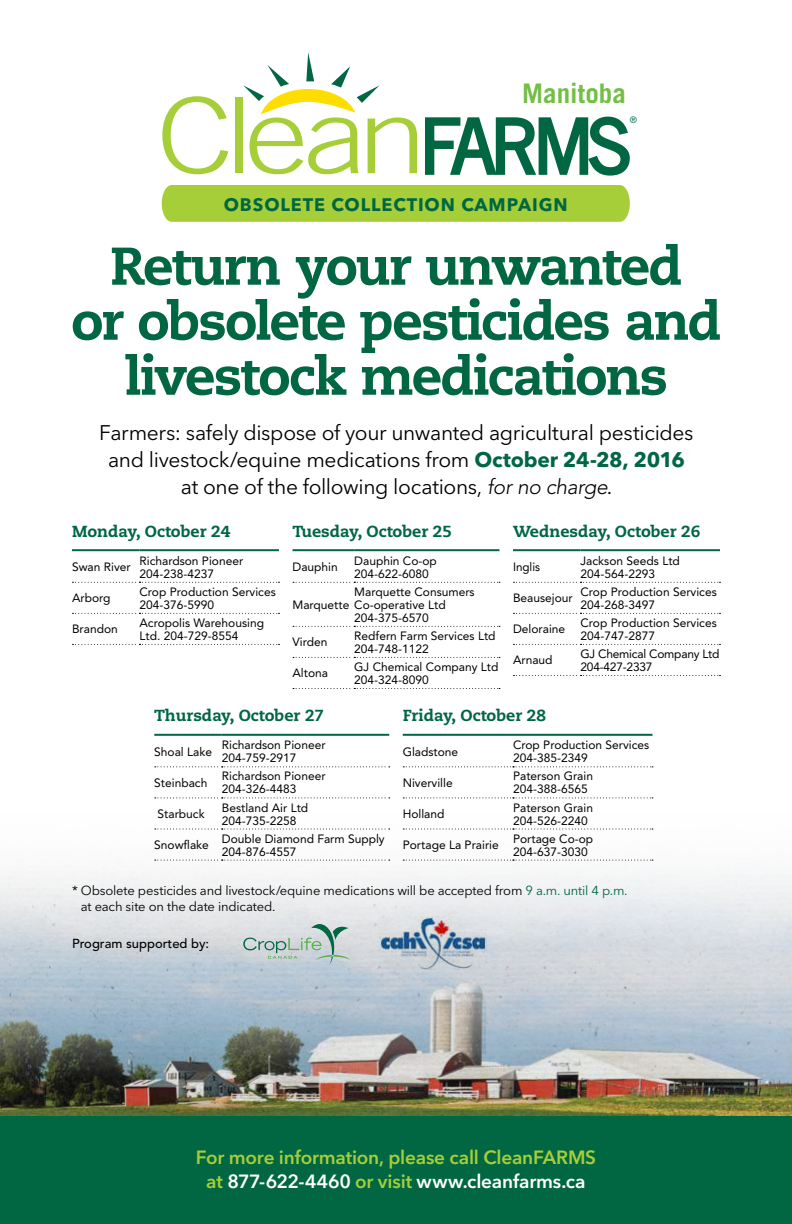
<style>
.page{position:relative;width:792px;height:1224px;background:#fff}
.page>*{position:absolute;margin:0;border:0;box-sizing:border-box;transform-origin:0 0}
.t1{font:800 53px/55px "Caecilia LT Std";letter-spacing:-.04em;color:#006742;text-align:center}
.t2{font:700 27px "Trade Gothic LT Std";color:#72bf44}
.t3{font:21px/27px "Avenir Next LT Pro";letter-spacing:-.015em;color:#000;text-align:center}
.t4{font:600 19px/24px "Avenir Next LT Pro";letter-spacing:-.01em;color:#a6ce39;text-align:center}
.t5{font:700 18px "Avenir Next LT Pro";letter-spacing:.05em;color:#006742}
.t6{font:800 16px "Caecilia LT Std";color:#006742}
.t7{font:13px/16px "Avenir Next LT Pro";letter-spacing:-.015em;color:#000}
.t8{font:500 13px "Avenir LT Std";color:#000}
.t9{font:12px/13px "Avenir LT Std";color:#000}
.t10{font:12px/13px "Avenir LT Std";letter-spacing:-.02em;color:#000}
.t11{font:9px "Trade Gothic LT Std";color:#006742}
.s1{font-weight:700;color:#006742}
.s2{font-family:"Avenir LT Std";font-weight:300;font-style:italic}
.s3{color:#006742}
.s4{color:#fff}
</style>
<div class="page">
<img style="left:0;top:858px;width:792px;height:258px">
<div style="left:0;top:1116px;width:792px;height:108px;background:#006742"></div>
<div style="left:235px;top:97px;width:8px;height:76px;background:#a6ce39"></div>
<svg style="left:162px;top:96px;width:66px;height:78px"></svg>
<svg style="left:425px;top:116px;width:205px;height:60px"></svg>
<svg style="left:243px;top:52px;width:174px;height:122px"></svg>
<div style="left:162px;top:185px;width:468px;height:37px;background:#a6ce39"></div>
<hr style="left:72px;top:549px;width:68px;height:2px;background:#006742">
<hr style="left:140px;top:549px;width:139px;height:2px;background:#006742">
<svg style="left:72px;top:582px;width:207px;height:1px"></svg>
<svg style="left:72px;top:613px;width:207px;height:1px"></svg>
<svg style="left:72px;top:644px;width:207px;height:1px"></svg>
<hr style="left:292px;top:549px;width:62px;height:2px;background:#006742">
<hr style="left:354px;top:549px;width:145px;height:2px;background:#006742">
<svg style="left:293px;top:582px;width:207px;height:1px"></svg>
<svg style="left:293px;top:626px;width:207px;height:1px"></svg>
<svg style="left:293px;top:657px;width:207px;height:1px"></svg>
<svg style="left:293px;top:688px;width:207px;height:1px"></svg>
<hr style="left:513px;top:549px;width:67px;height:2px;background:#006742">
<hr style="left:580px;top:549px;width:140px;height:2px;background:#006742">
<svg style="left:514px;top:582px;width:207px;height:1px"></svg>
<svg style="left:514px;top:613px;width:207px;height:1px"></svg>
<svg style="left:514px;top:644px;width:207px;height:1px"></svg>
<svg style="left:514px;top:675px;width:207px;height:1px"></svg>
<hr style="left:154px;top:734px;width:68px;height:2px;background:#006742">
<hr style="left:222px;top:734px;width:167px;height:2px;background:#006742">
<svg style="left:155px;top:766px;width:235px;height:1px"></svg>
<svg style="left:155px;top:797px;width:235px;height:1px"></svg>
<svg style="left:155px;top:829px;width:235px;height:1px"></svg>
<svg style="left:155px;top:860px;width:235px;height:1px"></svg>
<hr style="left:403px;top:734px;width:110px;height:2px;background:#006742">
<hr style="left:513px;top:734px;width:139px;height:2px;background:#006742">
<svg style="left:403px;top:766px;width:250px;height:1px"></svg>
<svg style="left:403px;top:797px;width:250px;height:1px"></svg>
<svg style="left:403px;top:829px;width:250px;height:1px"></svg>
<svg style="left:403px;top:860px;width:250px;height:1px"></svg>
<img style="left:379px;top:917px;width:107px;height:52px">
<svg style="left:243px;top:924px;width:108px;height:40px"></svg>
<h2 class="t2" style="left:522px;top:77px;width:105px">Manitoba</h2>
<h3 class="t5" style="left:224px;top:194px;width:345px">OBSOLETE COLLECTION CAMPAIGN</h3>
<p class="t11" style="left:630px;top:114px;width:9px">®</p>
<h1 class="t1" style="left:71px;top:239px;width:652px">Return your unwanted<br>or obsolete pesticides and livestock medications</h1>
<h3 class="t3" style="left:99px;top:419px;width:596px">Farmers: safely dispose of your unwanted agricultural pesticides and livestock/equine medications from <span class="s1">October 24-28, 2016 </span>at one of the following locations, <span class="s2">for no charge</span>.</h3>
<h3 class="t6" style="left:72px;top:521px;width:160px">Monday, October 24</h3>
<p class="t9" style="left:72px;top:561px;width:60px">Swan River</p>
<p class="t9" style="left:140px;top:554px;width:105px">Richardson Pioneer<br>204-238-4237</p>
<p class="t9" style="left:72px;top:592px;width:40px">Arborg</p>
<p class="t9" style="left:140px;top:585px;width:138px">Crop Production Services<br>204-376-5990</p>
<p class="t9" style="left:72px;top:623px;width:47px">Brandon</p>
<p class="t9" style="left:140px;top:616px;width:126px">Acropolis Warehousing<br>Ltd. 204-729-8554</p>
<h3 class="t6" style="left:292px;top:521px;width:161px">Tuesday, October 25</h3>
<p class="t9" style="left:292px;top:561px;width:47px">Dauphin</p>
<p class="t9" style="left:354px;top:554px;width:84px">Dauphin Co-op<br>204-622-6080</p>
<p class="t9" style="left:292px;top:598px;width:155px">Marquette Co-operative Ltd</p>
<p class="t9" style="left:354px;top:579px;width:122px;line-height:26px">Marquette Consumers<br>204-375-6570</p>
<p class="t9" style="left:292px;top:636px;width:36px">Virden</p>
<p class="t9" style="left:354px;top:629px;width:143px">Redfern Farm Services Ltd<br>204-748-1122</p>
<p class="t9" style="left:292px;top:667px;width:37px">Altona</p>
<p class="t9" style="left:354px;top:660px;width:146px">GJ Chemical Company Ltd<br>204-324-8090</p>
<h3 class="t6" style="left:513px;top:521px;width:189px">Wednesday, October 26</h3>
<p class="t9" style="left:513px;top:561px;width:29px">Inglis</p>
<p class="t9" style="left:580px;top:554px;width:101px">Jackson Seeds Ltd<br>204-564-2293</p>
<p class="t9" style="left:513px;top:592px;width:61px">Beausejour</p>
<p class="t9" style="left:580px;top:585px;width:138px">Crop Production Services<br>204-268-3497</p>
<p class="t9" style="left:513px;top:623px;width:54px">Deloraine</p>
<p class="t9" style="left:580px;top:616px;width:138px">Crop Production Services<br>204-747-2877</p>
<p class="t9" style="left:513px;top:654px;width:41px">Arnaud</p>
<p class="t10" style="left:580px;top:647px;width:141px">GJ Chemical Company Ltd<br>204-427-2337</p>
<h3 class="t6" style="left:154px;top:706px;width:171px">Thursday, October 27</h3>
<p class="t9" style="left:154px;top:745px;width:59px">Shoal Lake</p>
<p class="t9" style="left:222px;top:739px;width:105px">Richardson Pioneer<br>204-759-2917</p>
<p class="t9" style="left:154px;top:776px;width:55px">Steinbach</p>
<p class="t9" style="left:222px;top:770px;width:105px">Richardson Pioneer<br>204-326-4483</p>
<p class="t9" style="left:158px;top:807px;width:49px">Starbuck</p>
<p class="t9" style="left:222px;top:801px;width:88px">Bestland Air Ltd<br>204-735-2258</p>
<p class="t9" style="left:154px;top:839px;width:56px">Snowflake</p>
<p class="t9" style="left:222px;top:832px;width:164px">Double Diamond Farm Supply<br>204-876-4557</p>
<h3 class="t6" style="left:403px;top:706px;width:145px">Friday, October 28</h3>
<p class="t9" style="left:403px;top:745px;width:57px">Gladstone</p>
<p class="t9" style="left:513px;top:739px;width:138px">Crop Production Services<br>204-385-2349</p>
<p class="t9" style="left:403px;top:776px;width:51px">Niverville</p>
<p class="t9" style="left:513px;top:770px;width:82px">Paterson Grain<br>204-388-6565</p>
<p class="t9" style="left:403px;top:807px;width:43px">Holland</p>
<p class="t9" style="left:513px;top:801px;width:82px">Paterson Grain<br>204-526-2240</p>
<p class="t9" style="left:403px;top:839px;width:98px">Portage La Prairie</p>
<p class="t9" style="left:513px;top:832px;width:82px">Portage Co-op<br>204-637-3030</p>
<p class="t7" style="left:81px;top:882px;width:548px;text-indent:-9px">* Obsolete pesticides and livestock/equine medications will be accepted from <span class="s3">9 a.m. until 4 p.m. </span>at each site on the date indicated.</p>
<p class="t8" style="left:72px;top:936px;width:139px">Program supported by:</p>
<h3 class="t4" style="left:196px;top:1146px;width:402px">For more information, please call CleanFARMS at <span class="s4">877-622-4460</span> or visit <span class="s4">www.cleanfarms.ca</span></h3>
</div>
